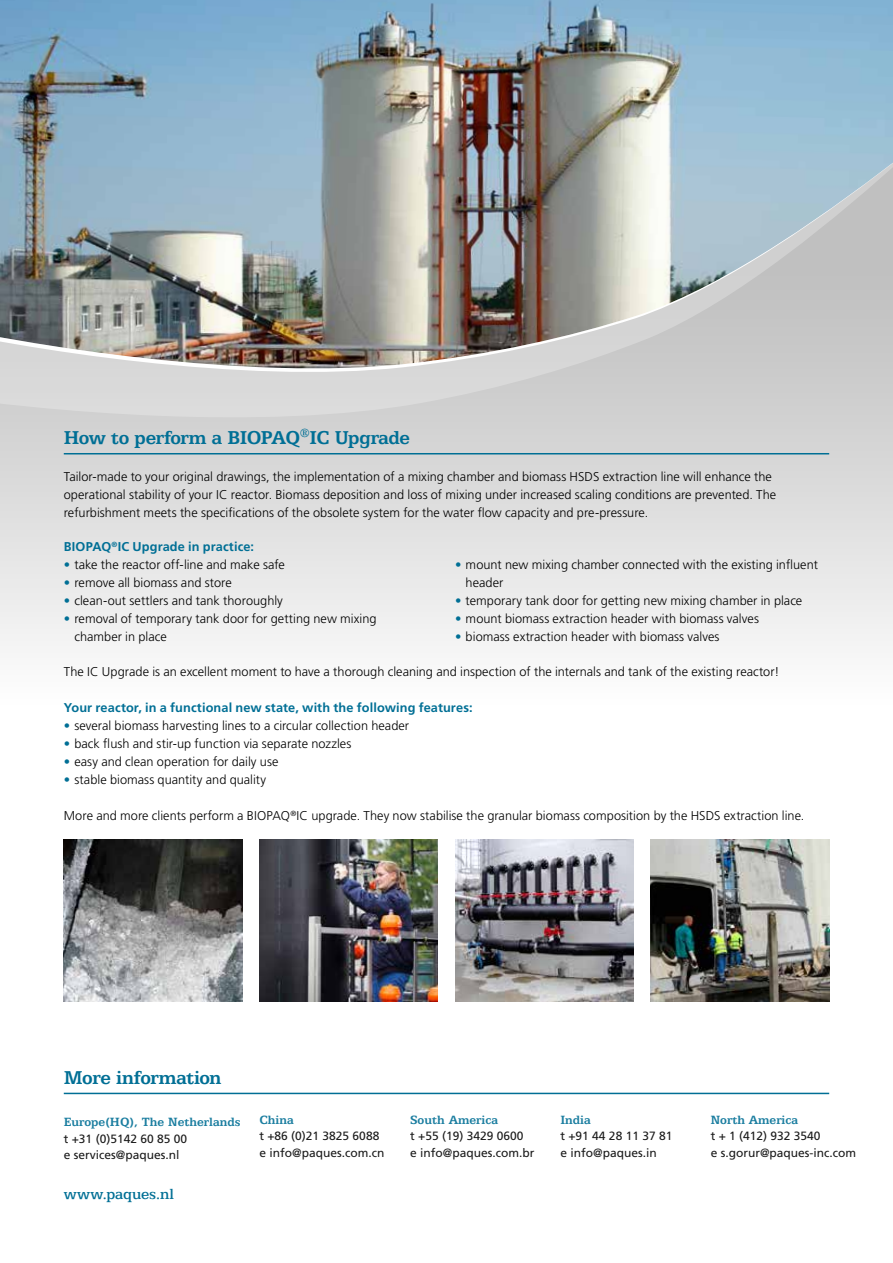
<style>
.page{position:relative;width:893px;height:1263px;background:#fff}
.page>*{position:absolute;margin:0;border:0;box-sizing:border-box;transform-origin:0 0}
.t1{font:700 21px "Egyptian 505 BT";letter-spacing:-.02em;color:#006f95}
.t2{font:500 16.5px "Egyptian 505 BT";letter-spacing:-.005em;color:#006f95}
.t3{font:700 13.5px "Egyptian 505 BT";color:#006f95}
.t4{font:300 12.75px/18px "Frutiger LT Std";color:#000}
.t5{font:700 12.75px "Frutiger LT Std";letter-spacing:.01em;color:#006f95}
.t6{font:12px/16.5px "Frutiger LT Std";color:#000}
.s1{color:#006f95}
</style>
<div class="page">
<img style="left:0;top:0;width:893px;height:150px">
<svg style="left:0;top:505px;width:893px;height:422px"></svg>
<img style="left:0;top:150px;width:893px;height:355px">
<img style="left:64px;top:839px;width:178px;height:163px">
<img style="left:455px;top:839px;width:179px;height:163px">
<img style="left:259px;top:839px;width:179px;height:163px">
<img style="left:651px;top:839px;width:178px;height:163px">
<hr style="left:64px;top:1093px;width:765px;height:1px;background:#006f95">
<hr style="left:64px;top:453px;width:765px;height:1px;background:#006f95">
<h1 class="t1" style="left:64px;top:426px;width:348px">How to perform a BIOPAQ<sup>®</sup>IC Upgrade</h1>
<p class="t4" style="left:64px;top:467px;width:714px">Tailor-made to your original drawings, the implementation of a mixing chamber and biomass HSDS extraction line will enhance the operational stability of your IC reactor. Biomass deposition and loss of mixing under increased scaling conditions are prevented. The refurbishment meets the specifications of the obsolete system for the water flow capacity and pre-pressure.</p>
<p class="t5" style="left:64px;top:539px;width:192px">BIOPAQ<sup>®</sup>IC Upgrade in practice:</p>
<p class="t4" style="left:64px;top:555px;width:223px"><span class="s1">•</span> take the reactor off-line and make safe</p>
<p class="t4" style="left:64px;top:573px;width:170px"><span class="s1">•</span> remove all biomass and store</p>
<p class="t4" style="left:64px;top:591px;width:221px"><span class="s1">•</span> clean-out settlers and tank thoroughly</p>
<p class="t4" style="left:74px;top:609px;width:304px;text-indent:-11px"><span class="s1">•</span> removal of temporary tank door for getting new mixing chamber in place</p>
<p class="t4" style="left:466px;top:555px;width:354px;text-indent:-11px"><span class="s1">•</span> mount new mixing chamber connected with the existing influent header</p>
<p class="t4" style="left:455px;top:592px;width:349px"><span class="s1">•</span> temporary tank door for getting new mixing chamber in place</p>
<p class="t4" style="left:455px;top:610px;width:305px"><span class="s1">•</span> mount biomass extraction header with biomass valves</p>
<p class="t4" style="left:455px;top:628px;width:266px"><span class="s1">•</span> biomass extraction header with biomass valves</p>
<p class="t4" style="left:64px;top:663px;width:717px">The IC Upgrade is an excellent moment to have a thorough cleaning and inspection of the internals and tank of the existing reactor!</p>
<p class="t5" style="left:64px;top:700px;width:410px">Your reactor, in a functional new state, with the following features:</p>
<p class="t4" style="left:64px;top:717px;width:347px"><span class="s1">•</span> several biomass harvesting lines to a circular collection header</p>
<p class="t4" style="left:64px;top:735px;width:289px"><span class="s1">•</span> back flush and stir-up function via separate nozzles</p>
<p class="t4" style="left:64px;top:753px;width:216px"><span class="s1">•</span> easy and clean operation for daily use</p>
<p class="t4" style="left:64px;top:771px;width:204px"><span class="s1">•</span> stable biomass quantity and quality</p>
<p class="t4" style="left:64px;top:807px;width:742px">More and more clients perform a BIOPAQ<sup>®</sup>IC upgrade. They now stabilise the granular biomass composition by the HSDS extraction line.</p>
<h1 class="t1" style="left:64px;top:1065px;width:159px">More information</h1>
<p class="t3" style="left:64px;top:1114px;width:178px">Europe(HQ), The Netherlands</p>
<p class="t6" style="left:64px;top:1130px;width:125px">t +31 (0)5142 60 85 00 e services@paques.nl</p>
<p class="t2" style="left:64px;top:1184px;width:112px">www.paques.nl</p>
<p class="t3" style="left:259px;top:1112px;width:36px">China</p>
<p class="t6" style="left:259px;top:1128px;width:126px">t +86 (0)21 3825 6088 e info@paques.com.cn</p>
<p class="t3" style="left:410px;top:1112px;width:89px">South America</p>
<p class="t6" style="left:410px;top:1128px;width:126px">t +55 (19) 3429 0600<br>e info@paques.com.br</p>
<p class="t3" style="left:560px;top:1112px;width:32px">India</p>
<p class="t6" style="left:560px;top:1128px;width:113px">t +91 44 28 11 37 81 e info@paques.in</p>
<p class="t3" style="left:711px;top:1112px;width:89px">North America</p>
<p class="t6" style="left:711px;top:1128px;width:147px">t + 1 (412) 932 3540<br>e s.gorur@paques-inc.com</p>
</div>
